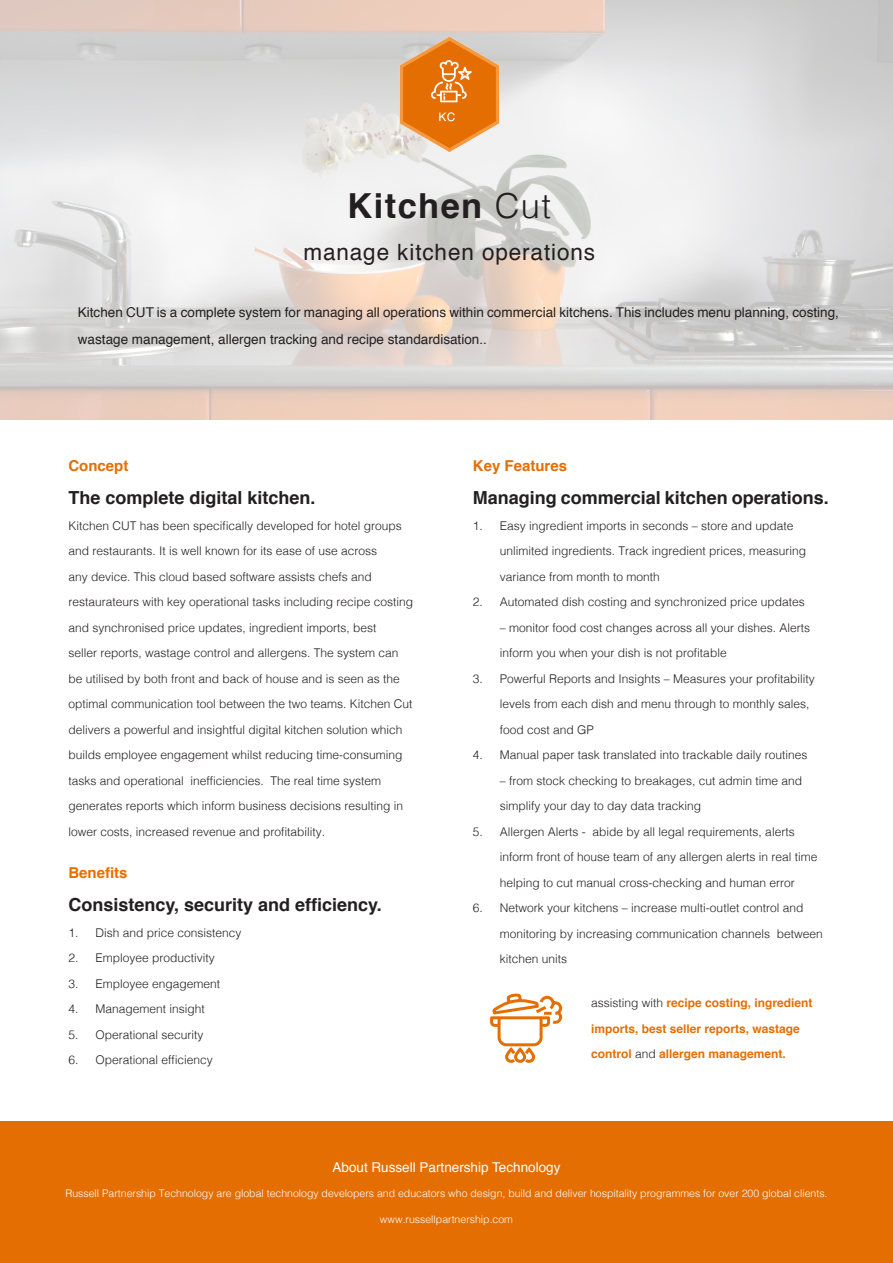
<style>
.page{position:relative;width:893px;height:1263px;background:#fff}
.page>*{position:absolute;margin:0;border:0;box-sizing:border-box;transform-origin:0 0}
.t1{font:700 34.5px "Helvetica";letter-spacing:.04em;color:#231f20}
.t2{font:22.5px "Helvetica";letter-spacing:.04em;color:#231f20}
.Body1{font:700 18px "Helvetica";color:#231f20}
.Body1-2{font:700 15px "Helvetica";color:#e56e02}
.Body1-3{font:13.5px/27px "Helvetica";color:#231f20}
.Body1-4{font:13.5px "Helvetica";color:#fff}
.Body1-5{font:300 12px/25.5px "Helvetica";color:#231f20}
.Body1-6{font:700 12px/25.5px "Helvetica";color:#e56e02}
.Body1-7{font:300 10.5px "Helvetica";color:#fff}
.s1{font-weight:300}
.s2{font-weight:300;color:#231f20}
</style>
<div class="page">
<svg style="left:0;top:0;width:893px;height:420px"></svg>
<img style="left:383px;top:29px;width:132px;height:131px">
<div style="left:0;top:1121px;width:893px;height:142px;background:#e56e02"></div>
<svg style="left:490px;top:993px;width:73px;height:70px"></svg>
<p class="t1" style="left:348px;top:178px;width:205px">Kitchen <span class="s1">Cut</span></p>
<p class="t2" style="left:303px;top:235px;width:293px">manage kitchen operations</p>
<p class="Body1-3" style="left:78px;top:300px;width:763px">Kitchen CUT is a complete system for managing all operations within commercial kitchens. This includes menu planning, costing, wastage management, allergen tracking and recipe standardisation..</p>
<p class="Body1-2" style="left:68px;top:454px;width:62px">Concept</p>
<p class="Body1" style="left:68px;top:483px;width:249px">The complete digital kitchen.</p>
<p class="Body1-5" style="left:68px;top:512px;width:346px">Kitchen CUT has been specifically developed for hotel groups and restaurants. It is well known for its ease of use across<br>any device. This cloud based software assists chefs and restaurateurs with key operational tasks including recipe costing and synchronised price updates, ingredient imports, best<br>seller reports, wastage control and allergens. The system can be utilised by both front and back of house and is seen as the optimal communication tool between the two teams. Kitchen Cut delivers a powerful and insightful digital kitchen solution which builds employee engagement whilst reducing time-consuming tasks and operational inefficiencies. The real time system generates reports which inform business decisions resulting in lower costs, increased revenue and profitability.</p>
<p class="Body1-2" style="left:68px;top:861px;width:61px">Benefits</p>
<p class="Body1" style="left:68px;top:890px;width:315px">Consistency, security and efficiency.</p>
<p class="Body1-5" style="left:68px;top:919px;width:175px">1. Dish and price consistency</p>
<p class="Body1-5" style="left:68px;top:944px;width:148px">2. Employee productivity</p>
<p class="Body1-5" style="left:68px;top:970px;width:153px">3. Employee engagement</p>
<p class="Body1-5" style="left:68px;top:995px;width:138px">4. Management insight</p>
<p class="Body1-5" style="left:68px;top:1021px;width:137px">5. Operational security</p>
<p class="Body1-5" style="left:68px;top:1046px;width:146px">6. Operational efficiency</p>
<p class="Body1-2" style="left:473px;top:454px;width:96px">Key Features</p>
<p class="Body1" style="left:473px;top:483px;width:357px">Managing commercial kitchen operations.</p>
<p class="Body1-5" style="left:500px;top:512px;width:308px;text-indent:-27px">1. Easy ingredient imports in seconds – store and update unlimited ingredients. Track ingredient prices, measuring variance from month to month</p>
<p class="Body1-5" style="left:473px;top:588px;width:333px">2. Automated dish costing and synchronized price updates</p>
<p class="Body1-5" style="left:500px;top:614px;width:312px">– monitor food cost changes across all your dishes. Alerts inform you when your dish is not profitable</p>
<p class="Body1-5" style="left:500px;top:665px;width:316px;text-indent:-27px">3. Powerful Reports and Insights – Measures your profitability levels from each dish and menu through to monthly sales, food cost and GP</p>
<p class="Body1-5" style="left:473px;top:741px;width:336px">4. Manual paper task translated into trackable daily routines</p>
<p class="Body1-5" style="left:500px;top:767px;width:304px">– from stock checking to breakages, cut admin time and simplify your day to day data tracking</p>
<p class="Body1-5" style="left:500px;top:818px;width:319px;text-indent:-27px">5. Allergen Alerts - abide by all legal requirements, alerts inform front of house team of any allergen alerts in real time helping to cut manual cross-checking and human error</p>
<p class="Body1-5" style="left:500px;top:894px;width:324px;text-indent:-27px">6. Network your kitchens – increase multi-outlet control and monitoring by increasing communication channels between kitchen units</p>
<p class="Body1-6" style="left:591px;top:990px;width:223px"><span class="s2">assisting with</span> recipe costing, ingredient imports, best seller reports, wastage control <span class="s2">and</span> allergen management.</p>
<p class="Body1-4" style="left:333px;top:1156px;width:229px">About Russell Partnership Technology</p>
<p class="Body1-7" style="left:65px;top:1184px;width:764px">Russell Partnership Technology are global technology developers and educators who design, build and deliver hospitality programmes for over 200 global clients.</p>
<p class="Body1-7" style="left:380px;top:1210px;width:135px">www.russellpartnership.com</p>
</div>
